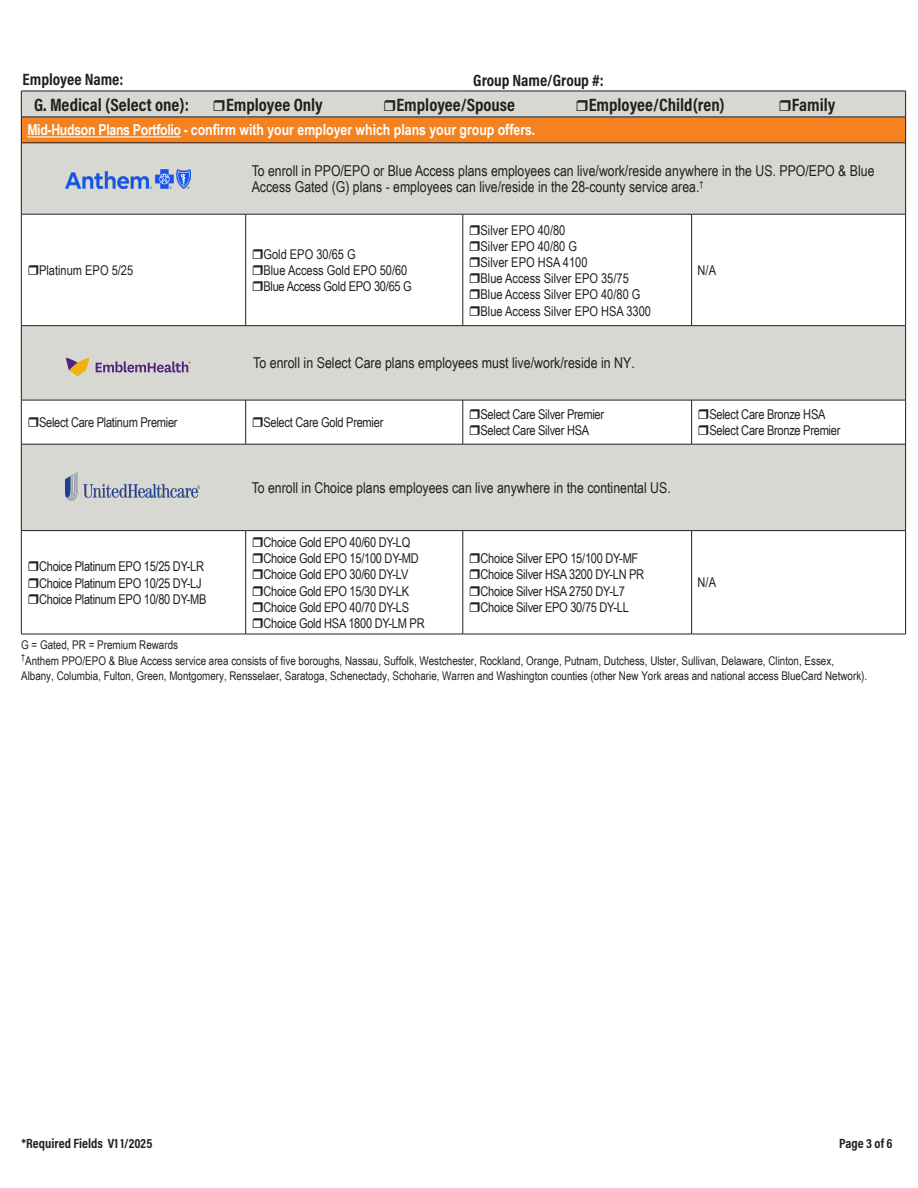
<style>
.page{position:relative;width:918px;height:1188px;background:#fff}
.page>*{position:absolute;margin:0;border:0;box-sizing:border-box;transform-origin:0 0}
.t1{font:700 18px "Acumin Pro Cond";color:#231f20}
.t2{font:700 16.5px "Acumin Pro Cond";letter-spacing:-.005em;color:#231f20}
.t3{font:700 15.3px "Arial Narrow";color:#fff}
.t4{font:15px/16.5px "Arial Narrow";color:#231f20}
.t5{font:15px "Arial Narrow";color:#211d1e}
.t6{font:13.5px/16.2px "Arial Narrow";letter-spacing:-.02em;color:#231f20}
.t7{font:13.5px "Arial Narrow";color:#231f20}
.t8{font:700 13.5px "Acumin Pro Cond";color:#231f20}
.t9{font:12px "Arial Narrow";color:#231f20}
.s1{font-size:15px}
</style>
<div class="page">
<div style="left:22px;top:92px;width:883px;height:122px;background:#d8d8d3"></div>
<div style="left:21px;top:117px;width:885px;height:26px;background:#f58220"></div>
<div style="left:22px;top:326px;width:883px;height:74px;background:#d8d8d3"></div>
<svg style="left:22px;top:401px;width:883px;height:233px"></svg>
<hr style="left:21px;top:91px;width:225px;height:1px;background:#231f20">
<hr style="left:246px;top:91px;width:217px;height:1px;background:#231f20">
<hr style="left:463px;top:91px;width:229px;height:1px;background:#231f20">
<hr style="left:692px;top:91px;width:214px;height:1px;background:#231f20">
<hr style="left:21px;top:117px;width:225px;height:1px;background:#231f20">
<svg style="left:21px;top:91px;width:1px;height:52px"></svg>
<hr style="left:246px;top:117px;width:217px;height:1px;background:#231f20">
<hr style="left:463px;top:117px;width:229px;height:1px;background:#231f20">
<hr style="left:692px;top:117px;width:214px;height:1px;background:#231f20">
<svg style="left:905px;top:91px;width:1px;height:52px"></svg>
<hr style="left:21px;top:214px;width:1px;height:111px;background:#231f20">
<hr style="left:245px;top:214px;width:1px;height:111px;background:#231f20">
<hr style="left:463px;top:214px;width:1px;height:111px;background:#231f20">
<hr style="left:691px;top:214px;width:1px;height:111px;background:#231f20">
<hr style="left:905px;top:214px;width:1px;height:111px;background:#231f20">
<hr style="left:21px;top:326px;width:1px;height:74px;background:#231f20">
<hr style="left:21px;top:400px;width:1px;height:44px;background:#231f20">
<hr style="left:245px;top:400px;width:1px;height:44px;background:#231f20">
<hr style="left:463px;top:400px;width:1px;height:44px;background:#231f20">
<hr style="left:691px;top:400px;width:1px;height:44px;background:#231f20">
<hr style="left:905px;top:400px;width:1px;height:44px;background:#231f20">
<hr style="left:21px;top:444px;width:1px;height:86px;background:#231f20">
<hr style="left:21px;top:531px;width:1px;height:103px;background:#231f20">
<hr style="left:245px;top:531px;width:1px;height:103px;background:#231f20">
<hr style="left:463px;top:531px;width:1px;height:103px;background:#231f20">
<hr style="left:691px;top:531px;width:1px;height:103px;background:#231f20">
<hr style="left:905px;top:531px;width:1px;height:103px;background:#231f20">
<hr style="left:21px;top:143px;width:225px;height:1px;background:#231f20">
<hr style="left:21px;top:143px;width:1px;height:71px;background:#231f20">
<hr style="left:21px;top:214px;width:225px;height:1px;background:#231f20">
<hr style="left:246px;top:143px;width:217px;height:1px;background:#231f20">
<hr style="left:463px;top:143px;width:229px;height:1px;background:#231f20">
<hr style="left:692px;top:143px;width:214px;height:1px;background:#231f20">
<hr style="left:905px;top:143px;width:1px;height:71px;background:#231f20">
<hr style="left:246px;top:214px;width:217px;height:1px;background:#231f20">
<hr style="left:463px;top:214px;width:229px;height:1px;background:#231f20">
<hr style="left:692px;top:214px;width:214px;height:1px;background:#231f20">
<hr style="left:246px;top:325px;width:217px;height:1px;background:#231f20">
<hr style="left:463px;top:325px;width:229px;height:1px;background:#231f20">
<hr style="left:692px;top:325px;width:214px;height:1px;background:#231f20">
<hr style="left:905px;top:326px;width:1px;height:74px;background:#231f20">
<hr style="left:246px;top:400px;width:217px;height:1px;background:#231f20">
<hr style="left:463px;top:400px;width:229px;height:1px;background:#231f20">
<hr style="left:692px;top:400px;width:214px;height:1px;background:#231f20">
<hr style="left:246px;top:444px;width:217px;height:1px;background:#231f20">
<hr style="left:463px;top:444px;width:229px;height:1px;background:#231f20">
<hr style="left:692px;top:444px;width:214px;height:1px;background:#231f20">
<hr style="left:905px;top:444px;width:1px;height:86px;background:#231f20">
<hr style="left:246px;top:530px;width:217px;height:1px;background:#231f20">
<hr style="left:463px;top:530px;width:229px;height:1px;background:#231f20">
<hr style="left:692px;top:530px;width:214px;height:1px;background:#231f20">
<hr style="left:21px;top:325px;width:225px;height:1px;background:#231f20">
<hr style="left:21px;top:400px;width:225px;height:1px;background:#231f20">
<hr style="left:21px;top:444px;width:225px;height:1px;background:#231f20">
<hr style="left:21px;top:530px;width:225px;height:1px;background:#231f20">
<hr style="left:21px;top:634px;width:225px;height:1px;background:#231f20">
<hr style="left:246px;top:634px;width:217px;height:1px;background:#231f20">
<hr style="left:463px;top:634px;width:229px;height:1px;background:#231f20">
<hr style="left:692px;top:634px;width:214px;height:1px;background:#231f20">
<hr style="left:27px;top:136px;width:154px;height:1px;background:#fff">
<img style="left:66px;top:169px;width:125px;height:19px">
<svg style="left:66px;top:358px;width:23px;height:19px"></svg>
<svg style="left:96px;top:361px;width:95px;height:12px"></svg>
<img style="left:66px;top:473px;width:134px;height:27px">
<svg style="left:214px;top:100px;width:11px;height:11px"></svg>
<svg style="left:384px;top:100px;width:11px;height:11px"></svg>
<svg style="left:577px;top:100px;width:11px;height:11px"></svg>
<svg style="left:780px;top:100px;width:11px;height:11px"></svg>
<svg style="left:28px;top:417px;width:10px;height:10px"></svg>
<svg style="left:253px;top:417px;width:10px;height:10px"></svg>
<svg style="left:470px;top:409px;width:10px;height:10px"></svg>
<svg style="left:470px;top:426px;width:10px;height:9px"></svg>
<svg style="left:699px;top:409px;width:9px;height:10px"></svg>
<svg style="left:699px;top:426px;width:9px;height:9px"></svg>
<svg style="left:28px;top:561px;width:10px;height:10px"></svg>
<svg style="left:28px;top:578px;width:10px;height:10px"></svg>
<svg style="left:28px;top:594px;width:10px;height:10px"></svg>
<svg style="left:253px;top:537px;width:10px;height:10px"></svg>
<svg style="left:253px;top:553px;width:10px;height:10px"></svg>
<svg style="left:253px;top:569px;width:10px;height:10px"></svg>
<svg style="left:253px;top:586px;width:10px;height:10px"></svg>
<svg style="left:253px;top:602px;width:10px;height:10px"></svg>
<svg style="left:253px;top:618px;width:10px;height:10px"></svg>
<svg style="left:470px;top:553px;width:10px;height:10px"></svg>
<svg style="left:470px;top:569px;width:10px;height:10px"></svg>
<svg style="left:470px;top:586px;width:10px;height:10px"></svg>
<svg style="left:470px;top:602px;width:10px;height:10px"></svg>
<p class="t2" style="left:23px;top:68px;width:102px">Employee Name:</p>
<p class="t2" style="left:473px;top:69px;width:132px">Group Name/Group #:</p>
<p class="t1" style="left:34px;top:92px;width:157px">G. Medical (Select one):</p>
<p class="t1" style="left:226px;top:92px;width:98px">Employee Only</p>
<p class="t1" style="left:396px;top:92px;width:120px">Employee/Spouse</p>
<p class="t1" style="left:589px;top:92px;width:138px">Employee/Child(ren)</p>
<p class="t1" style="left:792px;top:92px;width:45px">Family</p>
<p class="t3" style="left:27px;top:118px;width:510px"><span class="s1">Mid-Hudson Plans Portfolio - c</span>onfirm with your employer which plans your group offers.</p>
<p class="t4" style="left:252px;top:162px;width:624px">To enroll in PPO/EPO or Blue Access plans employees can live/work/reside anywhere in the US. PPO/EPO &amp; Blue<br>Access Gated (G) plans - employees can live/reside in the 28-county service area.<sup>†</sup></p>
<p class="t7" style="left:39px;top:260px;width:96px">Platinum EPO 5/25</p>
<p class="t7" style="left:263px;top:244px;width:94px">Gold EPO 30/65 G</p>
<p class="t7" style="left:263px;top:260px;width:146px">Blue Access Gold EPO 50/60</p>
<p class="t6" style="left:263px;top:278px;width:150px">Blue Access Gold EPO 30/65 G</p>
<p class="t7" style="left:481px;top:220px;width:86px">Silver EPO 40/80</p>
<p class="t7" style="left:481px;top:236px;width:98px">Silver EPO 40/80 G</p>
<p class="t7" style="left:481px;top:252px;width:109px">Silver EPO HSA 4100</p>
<p class="t7" style="left:481px;top:269px;width:150px">Blue Access Silver EPO 35/75</p>
<p class="t7" style="left:481px;top:285px;width:161px">Blue Access Silver EPO 40/80 G</p>
<p class="t7" style="left:481px;top:301px;width:172px">Blue Access Silver EPO HSA 3300</p>
<p class="t5" style="left:253px;top:352px;width:383px">To enroll in Select Care plans employees must live/work/reside in NY.</p>
<p class="t6" style="left:698px;top:262px;width:20px">N/A</p>
<p class="t6" style="left:39px;top:414px;width:140px">Select Care Platinum Premier</p>
<p class="t6" style="left:263px;top:414px;width:121px">Select Care Gold Premier</p>
<p class="t6" style="left:481px;top:406px;width:125px">Select Care Silver Premier<br>Select Care Silver HSA</p>
<p class="t6" style="left:709px;top:406px;width:133px">Select Care Bronze HSA<br>Select Care Bronze Premier</p>
<p class="t6" style="left:39px;top:558px;width:167px">Choice Platinum EPO 15/25 DY-LR</p>
<p class="t6" style="left:39px;top:574px;width:169px">Choice Platinum EPO 10/25 DY-LJ<br>Choice Platinum EPO 10/80 DY-MB</p>
<p class="t4" style="left:252px;top:479px;width:421px">To enroll in Choice plans employees can live anywhere in the continental US.</p>
<p class="t6" style="left:263px;top:534px;width:149px">Choice Gold EPO 40/60 DY-LQ</p>
<p class="t6" style="left:263px;top:550px;width:157px">Choice Gold EPO 15/100 DY-MD<br>Choice Gold EPO 30/60 DY-LV</p>
<p class="t6" style="left:263px;top:582px;width:147px">Choice Gold EPO 15/30 DY-LK</p>
<p class="t6" style="left:263px;top:598px;width:147px">Choice Gold EPO 40/70 DY-LS</p>
<p class="t6" style="left:263px;top:615px;width:163px">Choice Gold HSA 1800 DY-LM PR</p>
<p class="t6" style="left:481px;top:550px;width:159px">Choice Silver EPO 15/100 DY-MF</p>
<p class="t6" style="left:481px;top:566px;width:165px">Choice Silver HSA 3200 DY-LN PR<br>Choice Silver HSA 2750 DY-L7</p>
<p class="t6" style="left:481px;top:598px;width:150px">Choice Silver EPO 30/75 DY-LL</p>
<p class="t6" style="left:698px;top:574px;width:20px">N/A</p>
<p class="t9" style="left:21px;top:636px;width:158px">G = Gated, PR = Premium Rewards</p>
<p class="t9" style="left:21px;top:652px;width:814px"><sup>†</sup>Anthem PPO/EPO &amp; Blue Access service area consists of five boroughs, Nassau, Suffolk, Westchester, Rockland, Orange, Putnam, Dutchess, Ulster, Sullivan, Delaware, Clinton, Essex,</p>
<p class="t9" style="left:21px;top:666px;width:848px">Albany, Columbia, Fulton, Green, Montgomery, Rensselaer, Saratoga, Schenectady, Schoharie, Warren and Washington counties (other New York areas and national access BlueCard Network).</p>
<p class="t8" style="left:21px;top:1134px;width:132px">*Required Fields V1 1/2025</p>
<p class="t8" style="left:839px;top:1134px;width:55px">Page 3 of 6</p>
</div>
